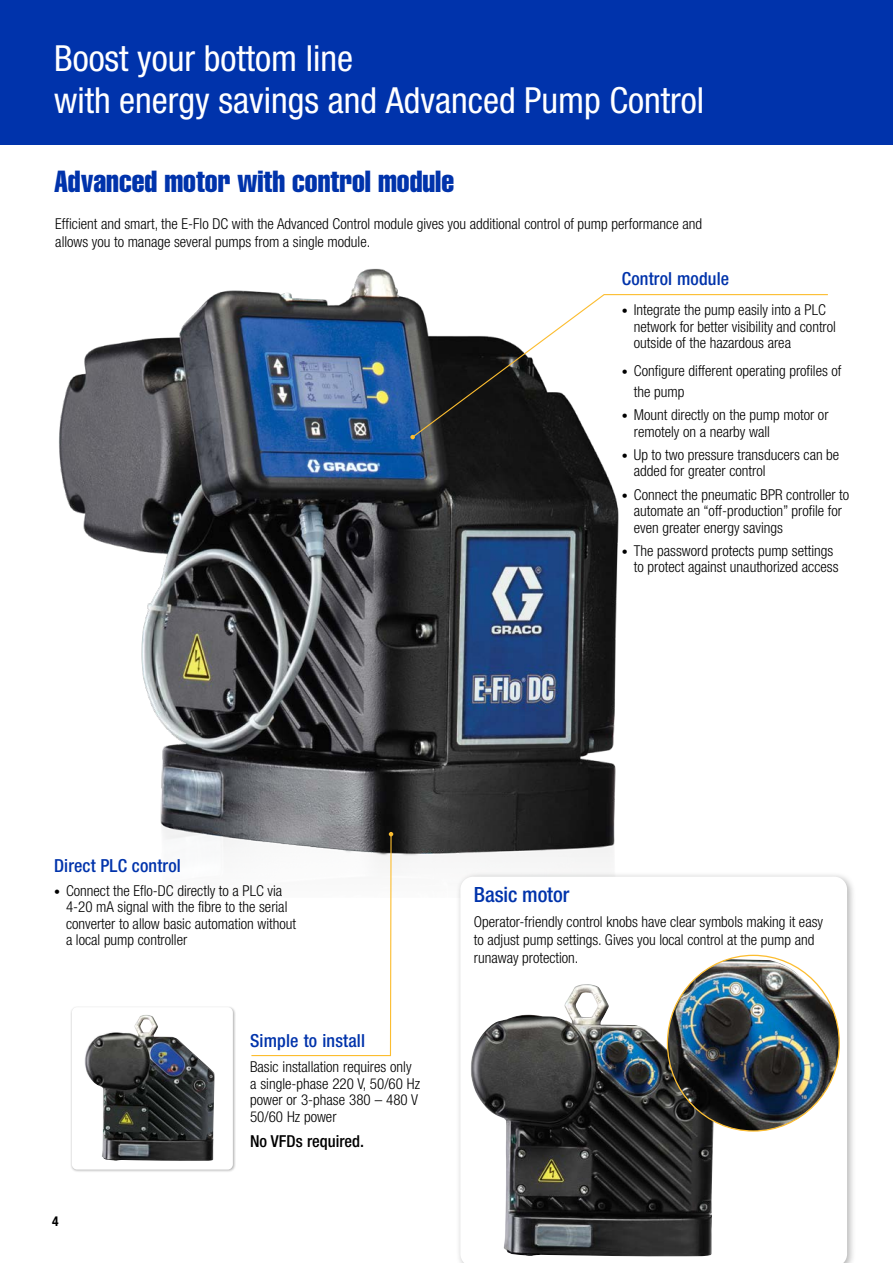
<style>
.page{position:relative;width:893px;height:1263px;background:#fff}
.page>*{position:absolute;margin:0;border:0;box-sizing:border-box;transform-origin:0 0}
.t1{font:condensed 36px/42px "Helvetica Neue LT Std";color:#fff}
.t2{font:30px "Helvetica LT Std Comp";color:#0033ab}
.t3{font:500 condensed 21px "Helvetica Neue LT Std";letter-spacing:-.005em;color:#0033ab}
.t4{font:500 condensed 18px "Helvetica Neue LT Std";letter-spacing:.01em;color:#0033ab}
.t5{font:500 condensed 16.5px "Helvetica Neue LT Std";color:#000}
.t6{font:300 condensed 15px/16.5px "Helvetica Neue LT Std";color:#000}
.t7{font:700 condensed 13.5px "Helvetica Neue LT Std";color:#000}
.s1{font-weight:400;font-size:12px}
</style>
<div class="page">
<div style="left:0;top:0;width:893px;height:145px;background:#0033ab"></div>
<img style="left:59px;top:268px;width:560px;height:595px">
<div style="left:456px;top:872px;width:400px;height:391px;background:#000;opacity:.3"></div>
<svg style="left:460px;top:877px;width:387px;height:386px"></svg>
<div style="left:71px;top:1006px;width:165px;height:167px;background:#000;opacity:.3"></div>
<div style="left:72px;top:1007px;width:161px;height:162px;background:#fff;border-radius:5px"></div>
<img style="left:470px;top:984px;width:244px;height:272px">
<img style="left:667px;top:959px;width:172px;height:172px">
<img style="left:84px;top:1015px;width:131px;height:146px">
<svg style="left:411px;top:293px;width:417px;height:146px"></svg>
<svg style="left:410px;top:435px;width:5px;height:4px"></svg>
<svg style="left:250px;top:832px;width:143px;height:225px"></svg>
<h1 class="t1" style="left:54px;top:37px;width:652px">Boost your bottom line<br>with energy savings and Advanced Pump Control</h1>
<h2 class="t2" style="left:54px;top:162px;width:402px">Advanced motor with control module</h2>
<p class="t6" style="left:55px;top:215px;width:648px;line-height:18px">Efficient and smart, the E-Flo DC with the Advanced Control module gives you additional control of pump performance and allows you to manage several pumps from a single module.</p>
<p class="t4" style="left:622px;top:268px;width:109px">Control module</p>
<p class="t6" style="left:634px;top:301px;width:204px;text-indent:-12px"><span class="s1">•</span> Integrate the pump easily into a PLC network for better visibility and control outside of the hazardous area</p>
<p class="t6" style="left:634px;top:360px;width:209px;line-height:21px;text-indent:-12px"><span class="s1">•</span> Configure different operating profiles of the pump</p>
<p class="t6" style="left:634px;top:406px;width:196px;text-indent:-12px"><span class="s1">•</span> Mount directly on the pump motor or remotely on a nearby wall</p>
<p class="t6" style="left:634px;top:446px;width:207px;text-indent:-12px"><span class="s1">•</span> Up to two pressure transducers can be added for greater control</p>
<p class="t6" style="left:634px;top:486px;width:217px;text-indent:-12px"><span class="s1">•</span> Connect the pneumatic BPR controller to automate an “off-production” profile for even greater energy savings</p>
<p class="t6" style="left:634px;top:542px;width:206px;text-indent:-12px"><span class="s1">•</span> The password protects pump settings to protect against unauthorized access</p>
<p class="t4" style="left:54px;top:855px;width:128px">Direct PLC control</p>
<p class="t6" style="left:66px;top:882px;width:232px;text-indent:-12px"><span class="s1">•</span> Connect the Eflo-DC directly to a PLC via 4-20 mA signal with the fibre to the serial converter to allow basic automation without a local pump controller</p>
<h3 class="t3" style="left:474px;top:882px;width:97px">Basic motor</h3>
<p class="t6" style="left:474px;top:912px;width:351px;line-height:18px">Operator-friendly control knobs have clear symbols making it easy to adjust pump settings. Gives you local control at the pump and runaway protection.</p>
<p class="t7" style="left:52px;top:1213px;width:8px">4</p>
<p class="t4" style="left:250px;top:1030px;width:117px">Simple to install</p>
<p class="t6" style="left:250px;top:1059px;width:171px">Basic installation requires only a single-phase 220 V, 50/60 Hz power or 3-phase 380 – 480 V<br>50/60 Hz power</p>
<p class="t5" style="left:250px;top:1131px;width:115px">No VFDs required.</p>
</div>
